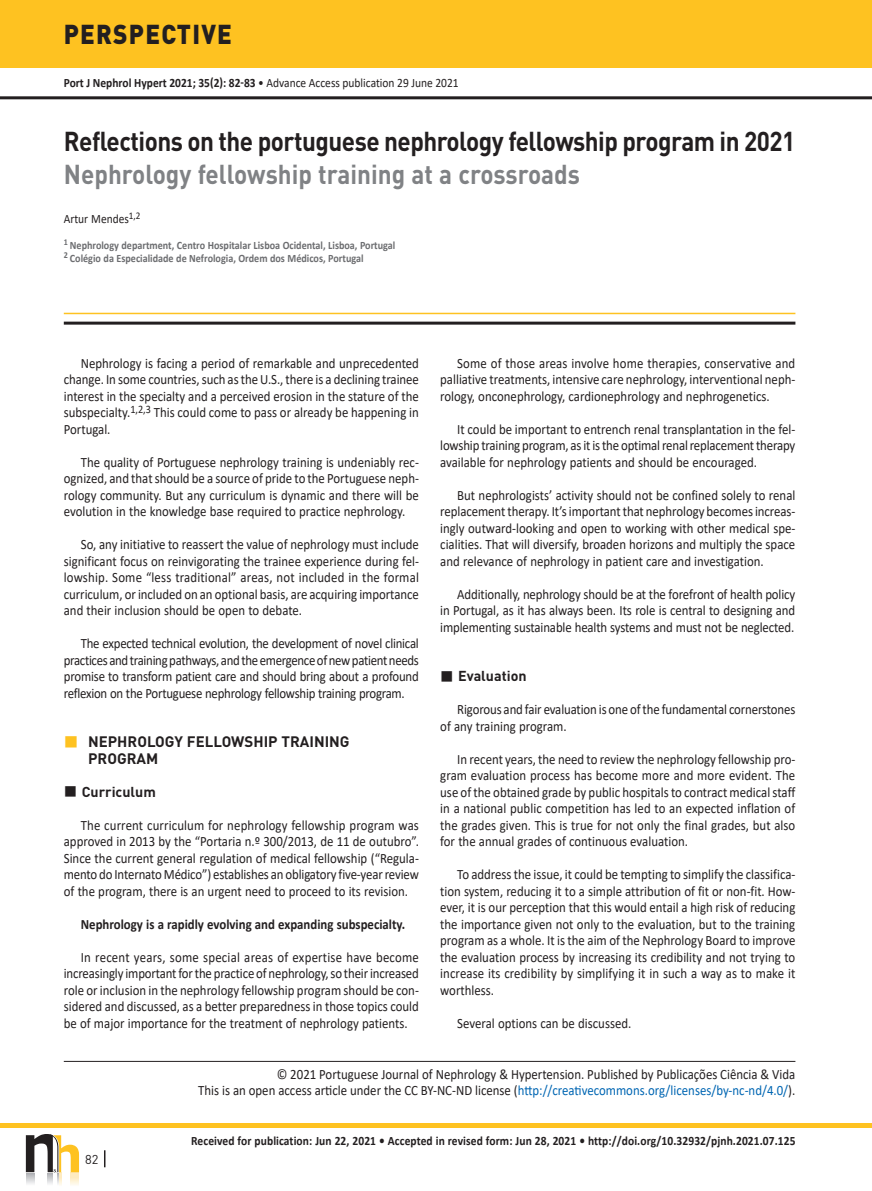
<style>
.page{position:relative;width:872px;height:1191px;background:#fff}
.page>*{position:absolute;margin:0;border:0;box-sizing:border-box;transform-origin:0 0}
.t1{font:700 27px "DIN";letter-spacing:-.02em;color:#231f20;scale:.9 1}
.t2{font:700 27px "DIN";color:#808285;scale:.9 1}
.t3{font:900 27px "DIN";letter-spacing:.05em;color:#231f20;scale:.9 1}
.t4{font:700 15px/16.5px "DIN";color:#231f20}
.t5{font:14.25px/16.5px "Calibri";color:#231f20;text-align:justify;scale:.9 1}
.t6{font:700 14.25px "Calibri";color:#231f20;scale:.9 1}
.t7{font:700 14.25px "DIN";color:#231f20}
.t8{font:700 12.75px "Calibri";letter-spacing:.01em;color:#231f20;scale:.9 1}
.t9{font:12.75px "Calibri";color:#231f20;scale:.9 1}
.t10{font:12.75px "DIN";color:#231f20}
.t11{font:700 11.25px/12.8px "Calibri";color:#6c6d70;scale:.9 1}
.s1{font-weight:700}
.s2{color:#0166b3}
</style>
<div class="page">
<hr style="left:0;top:96px;width:872px;height:3px;background:#231f20">
<hr style="left:0;top:1123px;width:872px;height:4px;background:#fec221">
<div style="left:0;top:0;width:872px;height:68px;background:#fec221"></div>
<svg style="left:26px;top:1134px;width:53px;height:51px"></svg>
<svg style="left:104px;top:1150px;width:1px;height:17px"></svg>
<hr style="left:64px;top:313px;width:731px;height:1px;background:#fec221">
<hr style="left:64px;top:322px;width:731px;height:3px;background:#231f20">
<hr style="left:64px;top:1061px;width:731px;height:1px;background:#231f20">
<h1 class="t3" style="left:64px;top:16px;width:188px">PERSPECTIVE</h1>
<p class="t9" style="left:64px;top:74px;width:440px"><span class="s1">Port J Nephrol Hypert 2021; 35(2): 82-83</span> • Advance Access publication 29 June 2021</p>
<h1 class="t1" style="left:64px;top:124px;width:814px">Reflections on the portuguese nephrology fellowship program in 2021</h1>
<h1 class="t2" style="left:64px;top:157px;width:575px">Nephrology fellowship training at a crossroads</h1>
<p class="t9" style="left:64px;top:210px;width:87px">Artur Mendes<sup>1,2</sup></p>
<p class="t11" style="left:64px;top:239px;width:370px"><sup>1</sup> Nephrology department, Centro Hospitalar Lisboa Ocidental, Lisboa, Portugal<br><sup>2</sup> Colégio da Especialidade de Nefrologia, Ordem dos Médicos, Portugal</p>
<p class="t5" style="left:440px;top:354px;width:396px;text-indent:17px">Some of those areas involve home therapies, conservative and palliative treatments, intensive care nephrology, interventional neph&shy;rology, onconephrology, cardionephrology and nephrogenetics.</p>
<p class="t5" style="left:440px;top:420px;width:396px;text-indent:17px">It could be important to entrench renal transplantation in the fel&shy;lowship training program, as it is the optimal renal replacement therapy available for nephrology patients and should be encouraged.</p>
<p class="t5" style="left:440px;top:486px;width:396px;text-indent:17px">But nephrologists’ activity should not be confined solely to renal replacement therapy. It’s important that nephrology becomes increas&shy;ingly outward-looking and open to working with other medical spe&shy;cialities. That will diversify, broaden horizons and multiply the space and relevance of nephrology in patient care and investigation.</p>
<p class="t5" style="left:440px;top:585px;width:396px;text-indent:17px">Additionally, nephrology should be at the forefront of health policy in Portugal, as it has always been. Its role is central to designing and implementing sustainable health systems and must not be neglected.</p>
<p class="t7" style="left:458px;top:667px;width:70px">Evaluation</p>
<p class="t5" style="left:440px;top:701px;width:396px;text-indent:17px">Rigorous and fair evaluation is one of the fundamental cornerstones of any training program.</p>
<p class="t5" style="left:440px;top:750px;width:396px;text-indent:17px">In recent years, the need to review the nephrology fellowship pro&shy;gram evaluation process has become more and more evident. The use of the obtained grade by public hospitals to contract medical staff in a national public competition has led to an expected inflation of the grades given. This is true for not only the final grades, but also for the annual grades of continuous evaluation.</p>
<p class="t5" style="left:440px;top:866px;width:396px;text-indent:17px">To address the issue, it could be tempting to simplify the classifica&shy;tion system, reducing it to a simple attribution of fit or non-fit. How&shy;ever, it is our perception that this would entail a high risk of reducing the importance given not only to the evaluation, but to the training program as a whole. It is the aim of the Nephrology Board to improve the evaluation process by increasing its credibility and not trying to increase its credibility by simplifying it in such a way as to make it worthless.</p>
<p class="t5" style="left:457px;top:1014px;width:195px">Several options can be discussed.</p>
<p class="t5" style="left:198px;top:1065px;width:665px;text-align:right">© 2021 Portuguese Journal of Nephrology &amp; Hypertension. Published by Publicações Ciência &amp; Vida<br>This is an open access article under the CC BY-NC-ND license (<span class="s2">http://creativecommons.org/licenses/by-nc-nd/4.0/</span>).</p>
<p class="t5" style="left:64px;top:354px;width:396px;text-indent:17px">Nephrology is facing a period of remarkable and unprecedented change. In some countries, such as the U.S., there is a declining trainee interest in the specialty and a perceived erosion in the stature of the subspecialty.<sup>1,2,3</sup> This could come to pass or already be happening in Portugal.</p>
<p class="t5" style="left:64px;top:453px;width:396px;text-indent:17px">The quality of Portuguese nephrology training is undeniably rec&shy;ognized, and that should be a source of pride to the Portuguese neph&shy;rology community. But any curriculum is dynamic and there will be evolution in the knowledge base required to practice nephrology.</p>
<p class="t5" style="left:64px;top:536px;width:396px;text-indent:17px">So, any initiative to reassert the value of nephrology must include significant focus on reinvigorating the trainee experience during fel&shy;lowship. Some “less traditional” areas, not included in the formal curriculum, or included on an optional basis, are acquiring importance and their inclusion should be open to debate.</p>
<p class="t5" style="left:64px;top:635px;width:396px;text-indent:17px">The expected technical evolution, the development of novel clinical practices and training pathways, and the emergence of new patient needs promise to transform patient care and should bring about a profound reflexion on the Portuguese nephrology fellowship training program.</p>
<p class="t4" style="left:88px;top:733px;width:263px">NEPHROLOGY FELLOWSHIP TRAINING<br>PROGRAM</p>
<p class="t7" style="left:82px;top:782px;width:76px">Curriculum</p>
<p class="t5" style="left:64px;top:816px;width:396px;text-indent:17px">The current curriculum for nephrology fellowship program was approved in 2013 by the “Portaria n.º 300/2013, de 11 de outubro”.<br>Since the current general regulation of medical fellowship (“Regula&shy;mento do Internato Médico”) establishes an obligatory five-year review of the program, there is an urgent need to proceed to its revision.</p>
<p class="t6" style="left:81px;top:914px;width:362px">Nephrology is a rapidly evolving and expanding subspecialty.</p>
<p class="t5" style="left:64px;top:948px;width:396px;text-indent:17px">In recent years, some special areas of expertise have become increasingly important for the practice of nephrology, so their increased role or inclusion in the nephrology fellowship program should be con&shy;sidered and discussed, as a better preparedness in those topics could be of major importance for the treatment of nephrology patients.</p>
<p class="t10" style="left:85px;top:1151px;width:15px">82</p>
<p class="t8" style="left:191px;top:1132px;width:673px">Received for publication: Jun 22, 2021 • Accepted in revised form: Jun 28, 2021 • http://doi.org/10.32932/pjnh.2021.07.125</p>
</div>
